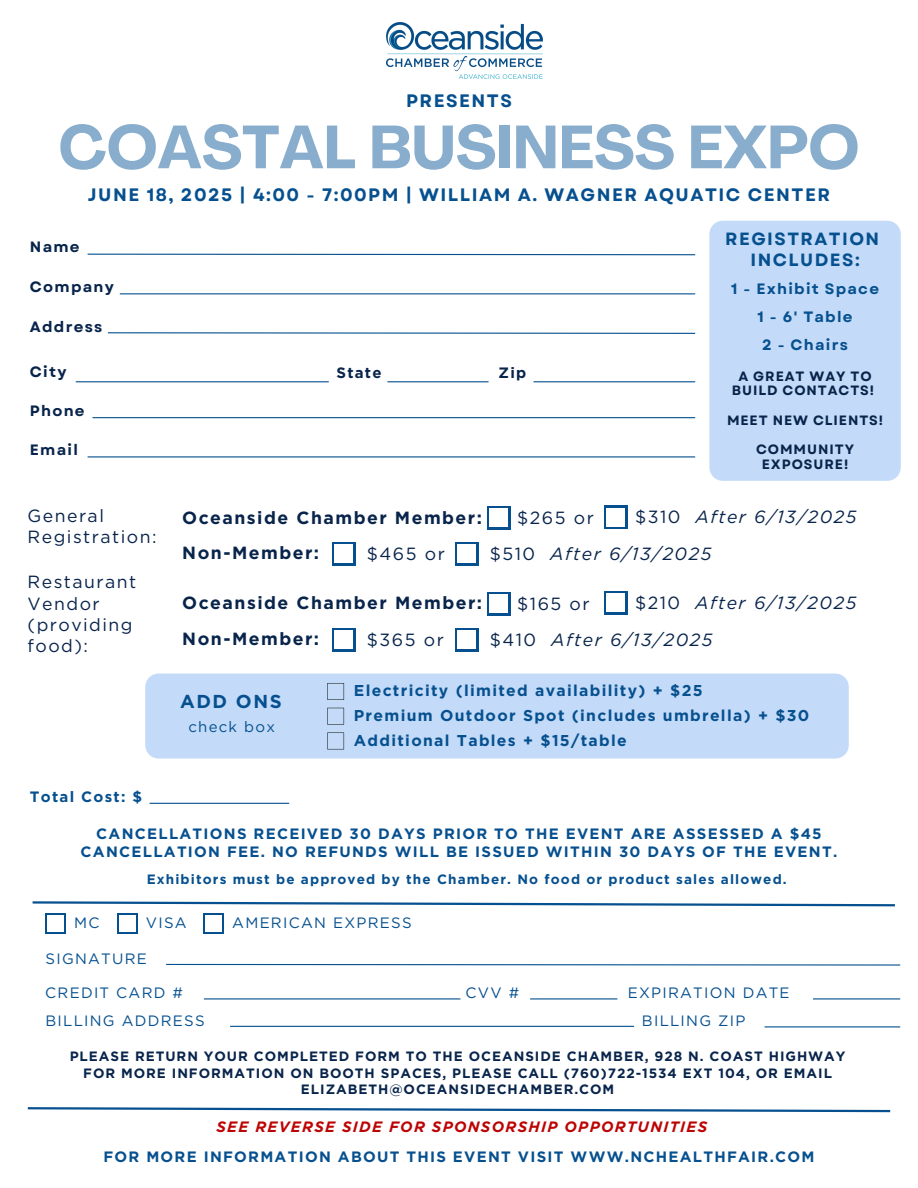
<style>
.page{position:relative;width:918px;height:1188px;background:#fff}
.page>*{position:absolute;margin:0;border:0;box-sizing:border-box;transform-origin:0 0}
.t1{font:700 60px "Agrandir";color:#89aecd}
.t2{font:700 18.75px "Gotham";letter-spacing:.085em;color:#06508f}
.t3{font:700 18px "Garet";letter-spacing:.085em;color:#06508f}
.t4{font:17.7px/21.3px "Gotham";letter-spacing:.085em;color:#08244b}
.t5{font:700 17.7px "Gotham";letter-spacing:.085em;color:#08244b}
.t6{font:italic 17.7px "Gotham";letter-spacing:.085em;color:#08244b}
.t7{font:700 17.7px/21.3px "Garet";letter-spacing:.085em;color:#06508f;text-align:center}
.t8{font:700 15.75px "Gotham";letter-spacing:.085em;color:#06508f}
.t9{font:700 15px/18px "Gotham";letter-spacing:.085em;color:#06508f;text-align:center}
.t10{font:15px "Gotham";letter-spacing:.085em;color:#06508f}
.t11{font:italic 700 15px "Gotham";letter-spacing:.085em;color:#bd0404}
.t12{font:700 15px "Garet";letter-spacing:.085em;color:#08244b}
.t13{font:700 15px "Garet";letter-spacing:.085em;color:#06508f}
.t14{font:700 15px "Gotham";letter-spacing:.085em;color:#08244b}
.t15{font:700 13.5px/16.8px "Gotham";letter-spacing:.07em;color:#08244b;text-align:center}
.t16{font:700 13.5px "Gotham";letter-spacing:.085em;color:#06508f}
.t17{font:700 13.5px/14.7px "Garet";letter-spacing:.07em;color:#08244b;text-align:center}
.s1{font-style:normal}
</style>
<div class="page">
<hr style="left:530px;top:998px;width:87px;height:1px;background:#06508f">
<hr style="left:204px;top:998px;width:256px;height:1px;background:#06508f">
<svg style="left:166px;top:963px;width:735px;height:3px"></svg>
<hr style="left:230px;top:1026px;width:404px;height:1px;background:#06508f">
<hr style="left:765px;top:1026px;width:135px;height:1px;background:#06508f">
<hr style="left:813px;top:998px;width:87px;height:1px;background:#06508f">
<svg style="left:46px;top:913px;width:20px;height:21px"></svg>
<div style="left:48px;top:915px;width:16px;height:16px;background:#fff"></div>
<svg style="left:117px;top:913px;width:21px;height:21px"></svg>
<div style="left:119px;top:915px;width:16px;height:16px;background:#fff"></div>
<svg style="left:204px;top:913px;width:20px;height:21px"></svg>
<div style="left:206px;top:915px;width:16px;height:16px;background:#fff"></div>
<svg style="left:32px;top:901px;width:863px;height:6px"></svg>
<svg style="left:27px;top:1107px;width:864px;height:6px"></svg>
<img style="left:386px;top:22px;width:157px;height:56px">
<hr style="left:150px;top:803px;width:139px;height:1px;background:#06508f">
<div style="left:145px;top:674px;width:704px;height:85px;background:#c3dbf8"></div>
<svg style="left:87px;top:253px;width:609px;height:3px"></svg>
<hr style="left:120px;top:293px;width:575px;height:1px;background:#06508f">
<hr style="left:76px;top:381px;width:253px;height:1px;background:#06508f">
<hr style="left:387px;top:381px;width:102px;height:1px;background:#06508f">
<hr style="left:534px;top:381px;width:161px;height:1px;background:#06508f">
<svg style="left:107px;top:332px;width:589px;height:2px"></svg>
<hr style="left:88px;top:456px;width:607px;height:1px;background:#06508f">
<hr style="left:93px;top:417px;width:602px;height:1px;background:#06508f">
<div style="left:709px;top:221px;width:192px;height:260px;background:#c3dbf8"></div>
<div style="left:332px;top:542px;width:24px;height:24px;background:#06508f"></div>
<div style="left:334px;top:544px;width:19px;height:19px;background:#fff"></div>
<div style="left:604px;top:505px;width:24px;height:24px;background:#06508f"></div>
<div style="left:606px;top:508px;width:19px;height:19px;background:#fff"></div>
<div style="left:455px;top:542px;width:24px;height:24px;background:#06508f"></div>
<div style="left:457px;top:544px;width:19px;height:19px;background:#fff"></div>
<div style="left:487px;top:506px;width:23px;height:24px;background:#06508f"></div>
<div style="left:489px;top:508px;width:19px;height:19px;background:#fff"></div>
<div style="left:332px;top:628px;width:24px;height:24px;background:#06508f"></div>
<div style="left:334px;top:630px;width:19px;height:19px;background:#fff"></div>
<div style="left:604px;top:591px;width:24px;height:24px;background:#06508f"></div>
<div style="left:606px;top:593px;width:19px;height:19px;background:#fff"></div>
<div style="left:455px;top:628px;width:24px;height:24px;background:#06508f"></div>
<div style="left:457px;top:630px;width:19px;height:19px;background:#fff"></div>
<div style="left:487px;top:592px;width:23px;height:24px;background:#06508f"></div>
<div style="left:489px;top:594px;width:19px;height:19px;background:#fff"></div>
<svg style="left:327px;top:683px;width:17px;height:17px"></svg>
<svg style="left:327px;top:708px;width:17px;height:17px"></svg>
<svg style="left:327px;top:733px;width:17px;height:16px"></svg>
<h4 class="t3" style="left:406px;top:87px;width:107px">PRESENTS</h4>
<p class="t1" style="left:59px;top:123px;width:802px">COASTAL BUSINESS EXPO</p>
<p class="t3" style="left:88px;top:182px;width:744px">JUNE 18, 2025 | 4:00 - 7:00PM | WILLIAM A. WAGNER AQUATIC CENTER</p>
<h2 class="t12" style="left:30px;top:236px;width:51px">Name</h2>
<h1 class="t12" style="left:30px;top:276px;width:85px">Company</h1>
<h2 class="t12" style="left:30px;top:316px;width:74px">Address</h2>
<p class="t12" style="left:30px;top:361px;width:38px">City</p>
<p class="t14" style="left:499px;top:364px;width:29px">Zip</p>
<p class="t12" style="left:30px;top:400px;width:56px">Phone</p>
<p class="t12" style="left:30px;top:439px;width:49px">Email</p>
<p class="t14" style="left:337px;top:364px;width:47px">State</p>
<p class="t7" style="left:725px;top:228px;width:156px">REGISTRATION<br>INCLUDES:</p>
<p class="t13" style="left:731px;top:278px;width:150px">1 - Exhibit Space</p>
<p class="t13" style="left:757px;top:306px;width:97px">1 - 6' Table</p>
<p class="t13" style="left:762px;top:334px;width:88px">2 - Chairs</p>
<p class="t17" style="left:732px;top:369px;width:144px">A GREAT WAY TO<br>BUILD CONTACTS!</p>
<p class="t17" style="left:727px;top:413px;width:158px">MEET NEW CLIENTS!</p>
<p class="t17" style="left:756px;top:442px;width:99px">COMMUNITY<br>EXPOSURE!</p>
<p class="t4" style="left:28px;top:505px;width:131px">General<br>Registration:</p>
<p class="t4" style="left:28px;top:571px;width:110px">Restaurant<br>Vendor (providing food):</p>
<p class="t9" style="left:30px;top:788px;width:114px">Total Cost: $</p>
<p class="t6" style="left:635px;top:506px;width:223px"><span class="s1">$310</span> After 6/13/2025</p>
<p class="t5" style="left:182px;top:507px;width:301px">Oceanside Chamber Member:</p>
<p class="t4" style="left:517px;top:507px;width:78px">$265 or</p>
<p class="t4" style="left:367px;top:543px;width:79px">$465 or</p>
<p class="t5" style="left:182px;top:542px;width:138px">Non-Member:</p>
<h2 class="t6" style="left:490px;top:543px;width:223px"><span class="s1">$510</span> After 6/13/2025</h2>
<p class="t5" style="left:182px;top:592px;width:301px">Oceanside Chamber Member:</p>
<p class="t4" style="left:517px;top:593px;width:74px">$165 or</p>
<p class="t6" style="left:635px;top:592px;width:223px"><span class="s1">$210</span> After 6/13/2025</p>
<p class="t5" style="left:182px;top:628px;width:138px">Non-Member:</p>
<p class="t4" style="left:490px;top:629px;width:48px">$410</p>
<p class="t6" style="left:551px;top:629px;width:163px">After 6/13/2025</p>
<p class="t4" style="left:367px;top:629px;width:78px">$365 or</p>
<p class="t2" style="left:180px;top:690px;width:103px">ADD ONS</p>
<p class="t10" style="left:188px;top:717px;width:88px">check box</p>
<h5 class="t8" style="left:354px;top:681px;width:350px">Electricity (limited availability) + $25</h5>
<p class="t8" style="left:354px;top:706px;width:457px">Premium Outdoor Spot (includes umbrella) + $30</p>
<p class="t8" style="left:354px;top:730px;width:274px">Additional Tables + $15/table</p>
<h4 class="t9" style="left:81px;top:825px;width:758px">CANCELLATIONS RECEIVED 30 DAYS PRIOR TO THE EVENT ARE ASSESSED A $45<br>CANCELLATION FEE. NO REFUNDS WILL BE ISSUED WITHIN 30 DAYS OF THE EVENT.</h4>
<p class="t16" style="left:147px;top:871px;width:642px">Exhibitors must be approved by the Chamber. No food or product sales allowed.</p>
<h3 class="t10" style="left:74px;top:914px;width:27px">MC</h3>
<h4 class="t10" style="left:146px;top:914px;width:42px">VISA</h4>
<h3 class="t10" style="left:46px;top:949px;width:103px">SIGNATURE</h3>
<h4 class="t10" style="left:45px;top:984px;width:139px">CREDIT CARD #</h4>
<h4 class="t10" style="left:232px;top:914px;width:181px">AMERICAN EXPRESS</h4>
<h4 class="t10" style="left:466px;top:984px;width:55px">CVV #</h4>
<h4 class="t10" style="left:628px;top:984px;width:163px">EXPIRATION DATE</h4>
<h3 class="t10" style="left:46px;top:1012px;width:161px">BILLING ADDRESS</h3>
<h4 class="t10" style="left:642px;top:1012px;width:105px">BILLING ZIP</h4>
<h4 class="t15" style="left:70px;top:1047px;width:777px">PLEASE RETURN YOUR COMPLETED FORM TO THE OCEANSIDE CHAMBER, 928 N. COAST HIGHWAY</h4>
<h3 class="t15" style="left:83px;top:1064px;width:750px">FOR MORE INFORMATION ON BOOTH SPACES, PLEASE CALL (760)722-1534 EXT 104, OR EMAIL<br>ELIZABETH@OCEANSIDECHAMBER.COM</h3>
<p class="t11" style="left:216px;top:1118px;width:492px">SEE REVERSE SIDE FOR SPONSORSHIP OPPORTUNITIES</p>
<h4 class="t9" style="left:103px;top:1147px;width:713px">FOR MORE INFORMATION ABOUT THIS EVENT VISIT WWW.NCHEALTHFAIR.COM</h4>
</div>
